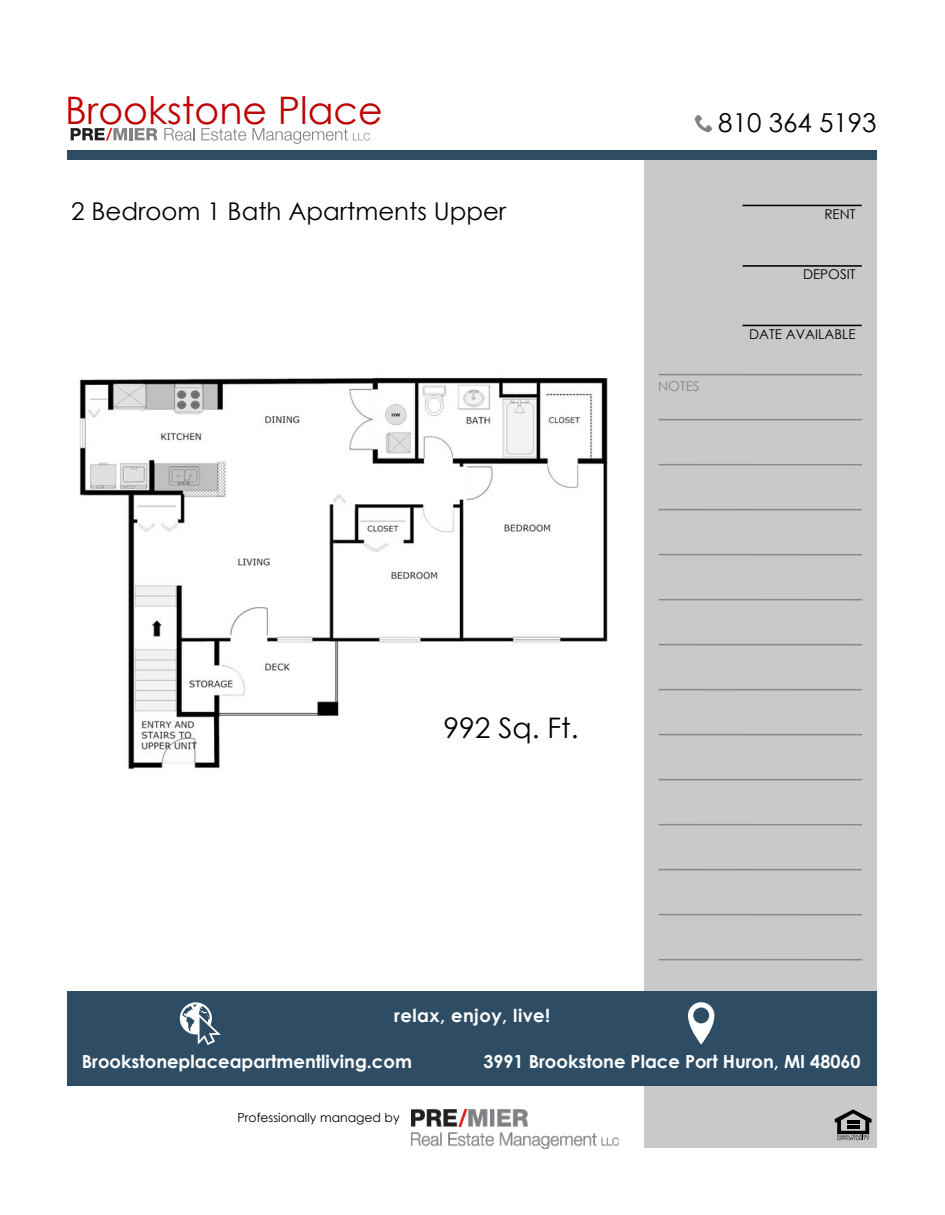
<style>
.page{position:relative;width:945px;height:1215px;background:#fff}
.page>*{position:absolute;margin:0;border:0;box-sizing:border-box;transform-origin:0 0}
.t1{font:37.95px "Century Gothic";color:#c00000}
.t2{font:28.35px "Century Gothic";color:#000}
.t3{font:25.95px "Century Gothic";color:#000}
.t4{font:24.45px "Century Gothic";color:#000}
.t5{font:700 18px "Century Gothic";color:#fff}
.t6{font:700 18px "Century Gothic";letter-spacing:.025em;color:#fff}
.t7{font:13.5px "Century Gothic";color:#000}
.t8{font:13.5px "Century Gothic";color:#898989}
.t9{font:12.45px "Century Gothic";color:#000}
</style>
<div class="page">
<div style="left:644px;top:157px;width:233px;height:990px;background:#c9c9c9"></div>
<div style="left:67px;top:991px;width:810px;height:95px;background:#2e4d64"></div>
<img style="left:411px;top:1109px;width:207px;height:39px">
<svg style="left:180px;top:1002px;width:41px;height:43px"></svg>
<svg style="left:688px;top:1002px;width:26px;height:43px"></svg>
<svg style="left:835px;top:1109px;width:37px;height:31px"></svg>
<hr style="left:659px;top:374px;width:203px;height:1px;background:#898989">
<hr style="left:659px;top:419px;width:203px;height:1px;background:#898989">
<hr style="left:659px;top:464px;width:203px;height:1px;background:#898989">
<hr style="left:659px;top:509px;width:203px;height:1px;background:#898989">
<hr style="left:659px;top:554px;width:203px;height:1px;background:#898989">
<hr style="left:659px;top:599px;width:203px;height:1px;background:#898989">
<hr style="left:659px;top:644px;width:203px;height:1px;background:#898989">
<hr style="left:659px;top:689px;width:203px;height:1px;background:#898989">
<hr style="left:659px;top:734px;width:203px;height:1px;background:#898989">
<hr style="left:659px;top:779px;width:203px;height:1px;background:#898989">
<hr style="left:659px;top:824px;width:203px;height:1px;background:#898989">
<hr style="left:659px;top:869px;width:203px;height:1px;background:#898989">
<hr style="left:659px;top:914px;width:203px;height:1px;background:#898989">
<hr style="left:659px;top:959px;width:203px;height:1px;background:#898989">
<hr style="left:743px;top:325px;width:119px;height:1px;background:#000">
<hr style="left:743px;top:265px;width:119px;height:2px;background:#000">
<hr style="left:743px;top:205px;width:119px;height:1px;background:#000">
<div style="left:67px;top:150px;width:810px;height:10px;background:#2e4d64"></div>
<svg style="left:695px;top:115px;width:17px;height:17px"></svg>
<img style="left:79px;top:377px;width:529px;height:393px">
<svg style="left:71px;top:128px;width:56px;height:13px"></svg>
<hr style="left:129px;top:128px;width:4px;height:12px;background:#808184">
<svg style="left:135px;top:128px;width:22px;height:12px"></svg>
<svg style="left:164px;top:128px;width:30px;height:13px"></svg>
<svg style="left:201px;top:128px;width:45px;height:13px"></svg>
<svg style="left:253px;top:128px;width:117px;height:16px"></svg>
<h1 class="t1" style="left:65px;top:84px;width:319px">Brookstone Place</h1>
<h3 class="t4" style="left:71px;top:194px;width:437px">2 Bedroom 1 Bath Apartments Upper</h3>
<h3 class="t3" style="left:718px;top:105px;width:160px">810 364 5193</h3>
<p class="t8" style="left:658px;top:377px;width:43px">NOTES</p>
<p class="t7" style="left:824px;top:205px;width:33px">RENT</p>
<p class="t7" style="left:803px;top:265px;width:54px">DEPOSIT</p>
<p class="t7" style="left:749px;top:325px;width:108px">DATE AVAILABLE</p>
<h2 class="t2" style="left:444px;top:708px;width:137px">992 Sq. Ft.</h2>
<p class="t6" style="left:394px;top:1002px;width:158px">relax, enjoy, live!</p>
<p class="t5" style="left:82px;top:1048px;width:332px">Brookstoneplaceapartmentliving.com</p>
<p class="t5" style="left:483px;top:1048px;width:379px">3991 Brookstone Place Port Huron, MI 48060</p>
<p class="t9" style="left:237px;top:1109px;width:164px">Professionally managed by</p>
</div>
